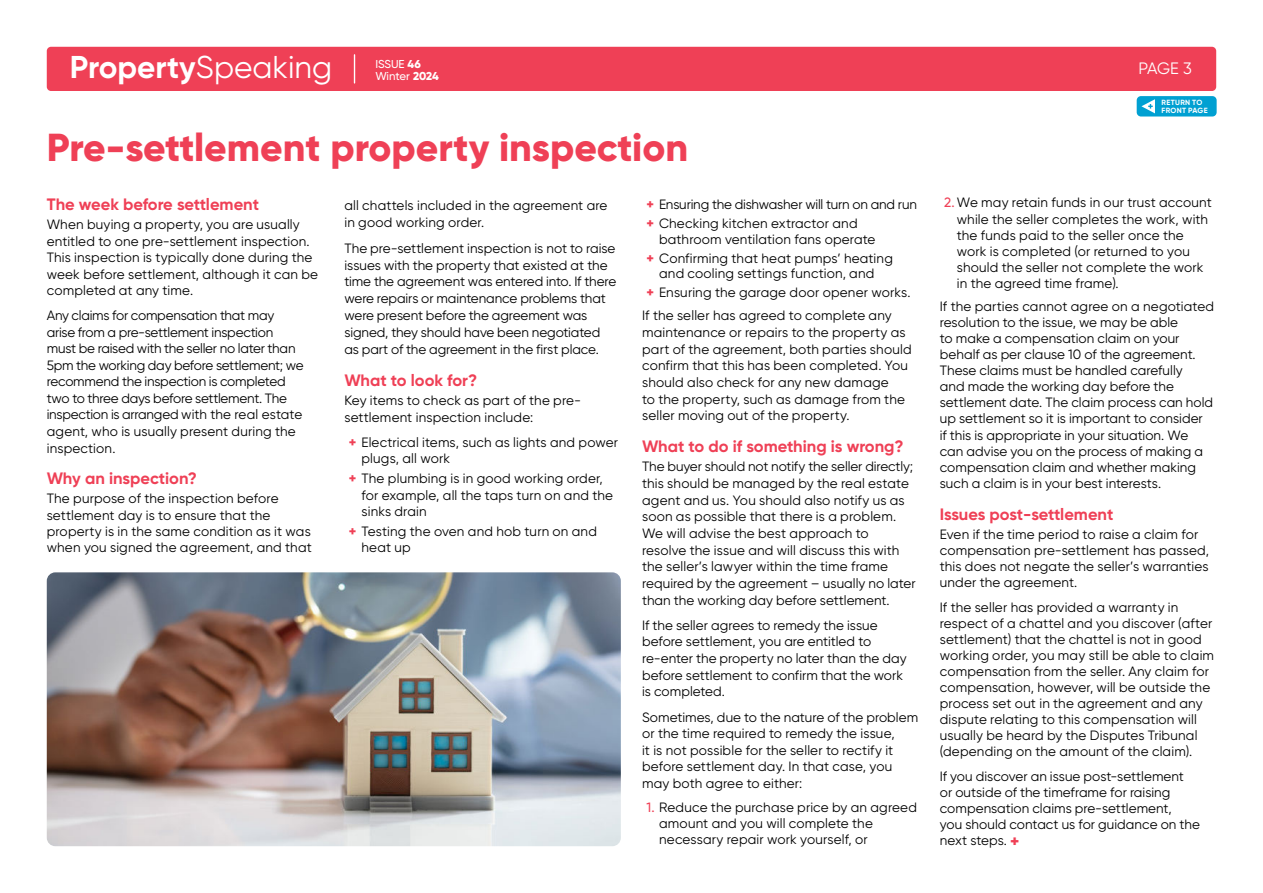
<style>
.page{position:relative;width:1263px;height:893px;background:#fff}
.page>*{position:absolute;margin:0;border:0;box-sizing:border-box;transform-origin:0 0}
.t1{font:800 39px "Gilroy";color:#ef4056}
.t2{font:700 31.5px "Gilroy";color:#fff}
.t3{font:700 16.5px "Gilroy";color:#ef4056}
.t4{font:16.5px "Gilroy";color:#fff}
.t5{font:13.5px/16.6px "Gilroy";letter-spacing:.005em;color:#000}
.t6{font:13.5px/16.5px "Gilroy";letter-spacing:-.015em;color:#000}
.t7{font:500 11.4px/12.5px "Gilroy";color:#fff}
.t8{font:700 7.5px/7.5px "Gilroy";letter-spacing:.035em;color:#fff}
.s1{font-weight:400}
.s2{font-weight:800}
.s3{font-weight:800;color:#ef4056}
.s4{font-weight:500;color:#ef4056}
.s5{font-weight:800;font-size:16.5px;color:#ef4056}
</style>
<div class="page">
<div style="left:47px;top:47px;width:1169px;height:44px;background:#ef4056;border-radius:4px"></div>
<svg style="left:354px;top:55px;width:1px;height:28px"></svg>
<div style="left:1137px;top:96px;width:79px;height:21px;background:#00a0d2;border-radius:4px"></div>
<svg style="left:1141px;top:99px;width:14px;height:14px"></svg>
<img style="left:47px;top:572px;width:574px;height:274px">
<h2 class="t2" style="left:70px;top:53px;width:264px">Property<span class="s1">Speaking</span></h2>
<p class="t4" style="left:1138px;top:61px;width:55px">PAGE 3</p>
<p class="t7" style="left:375px;top:58px;width:65px">ISSUE <span class="s2">46<br></span>Winter <span class="s2">2024</span></p>
<h1 class="t1" style="left:47px;top:130px;width:643px">Pre-settlement property inspection</h1>
<p class="t3" style="left:47px;top:196px;width:214px">The week before settlement</p>
<p class="t5" style="left:47px;top:217px;width:273px">When buying a property, you are usually entitled to one pre-settlement inspection.<br>This inspection is typically done during the week before settlement, although it can be completed at any time.</p>
<p class="t6" style="left:47px;top:308px;width:258px">Any claims for compensation that may arise from a pre-settlement inspection must be raised with the seller no later than 5pm the working day before settlement; we recommend the inspection is completed two to three days before settlement. The inspection is arranged with the real estate agent, who is usually present during the inspection.</p>
<p class="t3" style="left:47px;top:471px;width:152px">Why an inspection?</p>
<p class="t5" style="left:47px;top:491px;width:267px;line-height:16.2px">The purpose of the inspection before settlement day is to ensure that the property is in the same condition as it was when you signed the agreement, and that</p>
<p class="t5" style="left:646px;top:196px;width:272px;line-height:18.9px"><span class="s3">+</span> Ensuring the dishwasher will turn on and run <span class="s3">+</span> Checking kitchen extractor and</p>
<p class="t5" style="left:646px;top:230px;width:248px;line-height:18.9px;text-align:center">bathroom ventilation fans operate<br><span class="s3">+</span> Confirming that heat pumps’ heating</p>
<p class="t5" style="left:646px;top:265px;width:266px;line-height:18.9px;text-indent:13px">and cooling settings function, and<br><span class="s3">+</span> Ensuring the garage door opener works.</p>
<p class="t5" style="left:642px;top:308px;width:271px">If the seller has agreed to complete any maintenance or repairs to the property as part of the agreement, both parties should confirm that this has been completed. You should also check for any new damage<br>to the property, such as damage from the seller moving out of the property.</p>
<p class="t3" style="left:642px;top:438px;width:263px">What to do if something is wrong?</p>
<p class="t5" style="left:642px;top:459px;width:275px">The buyer should not notify the seller directly; this should be managed by the real estate agent and us. You should also notify us as soon as possible that there is a problem.<br>We will advise the best approach to resolve the issue and will discuss this with the seller’s lawyer within the time frame required by the agreement – usually no later than the working day before settlement.</p>
<p class="t5" style="left:642px;top:618px;width:266px">If the seller agrees to remedy the issue before settlement, you are entitled to re-enter the property no later than the day before settlement to confirm that the work is completed.</p>
<p class="t5" style="left:642px;top:709px;width:278px">Sometimes, due to the nature of the problem or the time required to remedy the issue,<br>it is not possible for the seller to rectify it before settlement day. In that case, you may both agree to either:</p>
<p class="t5" style="left:659px;top:801px;width:259px;line-height:15.8px;text-indent:-13px"><span class="s4">1.</span> Reduce the purchase price by an agreed amount and you will complete the necessary repair work yourself, or</p>
<p class="t5" style="left:344px;top:198px;width:265px">all chattels included in the agreement are in good working order.</p>
<p class="t5" style="left:344px;top:240px;width:273px">The pre-settlement inspection is not to raise issues with the property that existed at the time the agreement was entered into. If there were repairs or maintenance problems that were present before the agreement was signed, they should have been negotiated as part of the agreement in the first place.</p>
<p class="t3" style="left:344px;top:372px;width:134px">What to look for?</p>
<p class="t5" style="left:344px;top:393px;width:238px">Key items to check as part of the pre&shy;settlement inspection include:</p>
<p class="t5" style="left:361px;top:435px;width:258px;text-indent:-13px"><span class="s3">+</span> Electrical items, such as lights and power plugs, all work</p>
<p class="t5" style="left:361px;top:471px;width:253px;text-indent:-13px"><span class="s3">+</span> The plumbing is in good working order, for example, all the taps turn on and the sinks drain</p>
<p class="t5" style="left:361px;top:524px;width:237px;text-indent:-13px"><span class="s3">+</span> Testing the oven and hob turn on and heat up</p>
<p class="t8" style="left:1161px;top:100px;width:48px">RETURN TO<br>FRONT PAGE</p>
<p class="t5" style="left:957px;top:195px;width:257px;line-height:16px;text-indent:-13px"><span class="s4">2.</span> We may retain funds in our trust account while the seller completes the work, with the funds paid to the seller once the work is completed (or returned to you should the seller not complete the work in the agreed time frame).</p>
<p class="t5" style="left:940px;top:299px;width:276px;line-height:16.2px">If the parties cannot agree on a negotiated resolution to the issue, we may be able<br>to make a compensation claim on your behalf as per clause 10 of the agreement.<br>These claims must be handled carefully<br>and made the working day before the settlement date. The claim process can hold up settlement so it is important to consider<br>if this is appropriate in your situation. We can advise you on the process of making a compensation claim and whether making such a claim is in your best interests.</p>
<p class="t3" style="left:940px;top:507px;width:175px">Issues post-settlement</p>
<p class="t5" style="left:940px;top:527px;width:271px;line-height:16px">Even if the time period to raise a claim for compensation pre-settlement has passed, this does not negate the seller’s warranties under the agreement.</p>
<p class="t5" style="left:940px;top:600px;width:276px;line-height:16px">If the seller has provided a warranty in respect of a chattel and you discover (after settlement) that the chattel is not in good working order, you may still be able to claim compensation from the seller. Any claim for compensation, however, will be outside the process set out in the agreement and any dispute relating to this compensation will usually be heard by the Disputes Tribunal (depending on the amount of the claim).</p>
<p class="t5" style="left:940px;top:769px;width:262px;line-height:16px">If you discover an issue post-settlement<br>or outside of the timeframe for raising compensation claims pre-settlement,<br>you should contact us for guidance on the next steps. <span class="s5">+</span></p>
</div>
